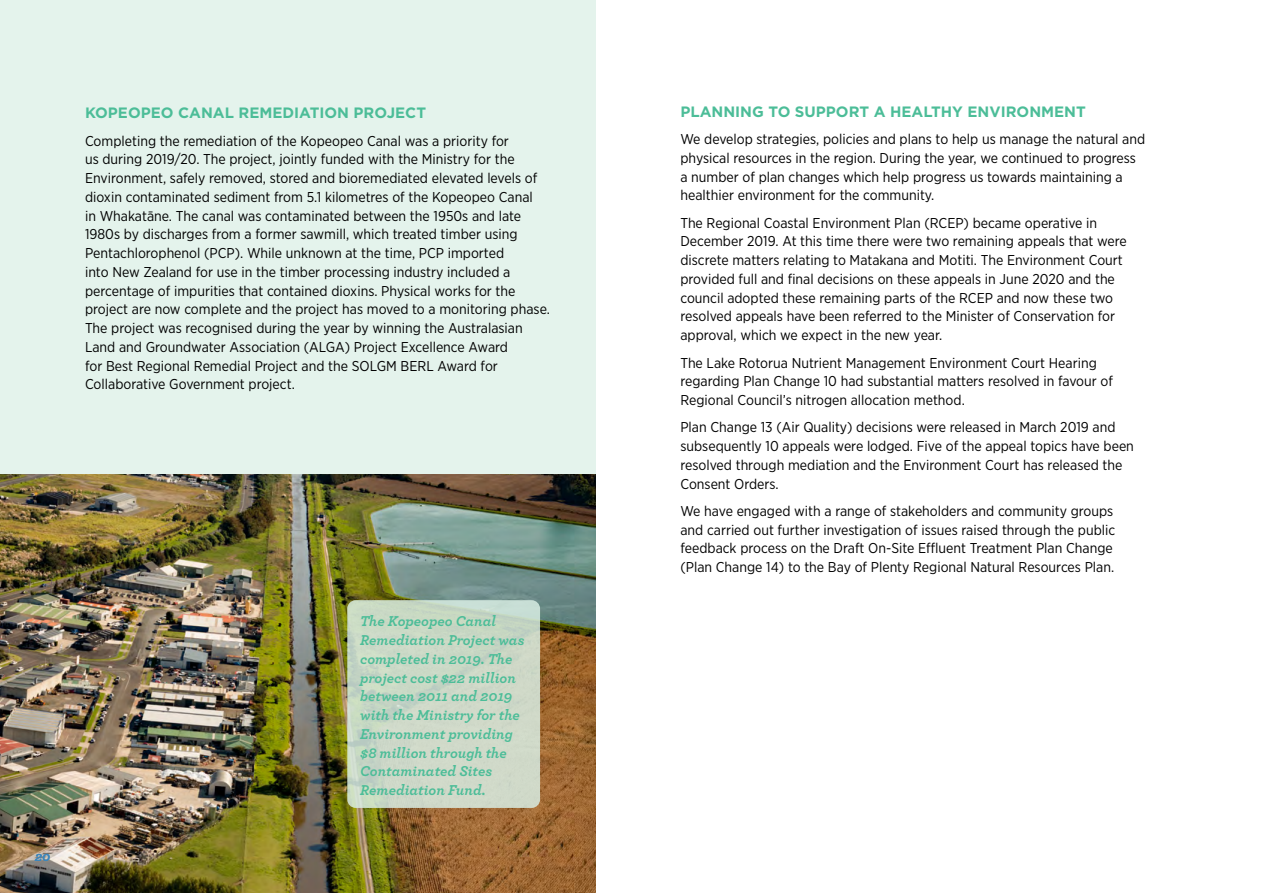
<style>
.page{position:relative;width:1263px;height:893px;background:#fff}
.page>*{position:absolute;margin:0;border:0;box-sizing:border-box;transform-origin:0 0}
.outcomes_pull_out_te{font:italic 700 15px/18.8px "Archer";color:#4cbd98}
.LTP_sub2{font:700 15px "Gotham";color:#4cbd98}
.Body_copy{font:14.25px/18.8px "Gotham Narrow";color:#000}
.t1{font:italic 700 13.5px "Archer";color:#3d86bb}
</style>
<div class="page">
<div style="left:0;top:0;width:595px;height:893px;background:#e4f3ec"></div>
<img style="left:0;top:474px;width:595px;height:419px">
<svg style="left:347px;top:600px;width:193px;height:208px;background:#cbd7c6"></svg>
<hr style="left:1262px;top:0;width:1px;height:893px;background:#d4ebf9">
<p class="LTP_sub2" style="left:85px;top:103px;width:342px">KOPEOPEO CANAL REMEDIATION PROJECT</p>
<p class="Body_copy" style="left:85px;top:131px;width:466px">Completing the remediation of the Kopeopeo Canal was a priority for<br>us during 2019/20. The project, jointly funded with the Ministry for the Environment, safely removed, stored and bioremediated elevated levels of dioxin contaminated sediment from 5.1 kilometres of the Kopeopeo Canal<br>in Whakatāne. The canal was contaminated between the 1950s and late 1980s by discharges from a former sawmill, which treated timber using Pentachlorophenol (PCP). While unknown at the time, PCP imported<br>into New Zealand for use in the timber processing industry included a percentage of impurities that contained dioxins. Physical works for the project are now complete and the project has moved to a monitoring phase.<br>The project was recognised during the year by winning the Australasian Land and Groundwater Association (ALGA) Project Excellence Award<br>for Best Regional Remedial Project and the SOLGM BERL Award for Collaborative Government project.</p>
<p class="t1" style="left:35px;top:846px;width:17px">20</p>
<p class="outcomes_pull_out_te" style="left:360px;top:611px;width:166px">The Kopeopeo Canal<br>Remediation Project was completed in 2019. The project cost $22 million between 2011 and 2019 with the Ministry for the<br>Environment providing $8 million through the<br>Contaminated Sites<br>Remediation Fund.</p>
<p class="LTP_sub2" style="left:680px;top:102px;width:407px">PLANNING TO SUPPORT A HEALTHY ENVIRONMENT</p>
<p class="Body_copy" style="left:680px;top:130px;width:466px">We develop strategies, policies and plans to help us manage the natural and physical resources in the region. During the year, we continued to progress a number of plan changes which help progress us towards maintaining a healthier environment for the community.</p>
<p class="Body_copy" style="left:680px;top:213px;width:448px">The Regional Coastal Environment Plan (RCEP) became operative in December 2019. At this time there were two remaining appeals that were discrete matters relating to Matakana and Motiti. The Environment Court provided full and final decisions on these appeals in June 2020 and the council adopted these remaining parts of the RCEP and now these two resolved appeals have been referred to the Minister of Conservation for approval, which we expect in the new year.</p>
<p class="Body_copy" style="left:680px;top:353px;width:434px">The Lake Rotorua Nutrient Management Environment Court Hearing regarding Plan Change 10 had substantial matters resolved in favour of<br>Regional Council’s nitrogen allocation method.</p>
<p class="Body_copy" style="left:680px;top:418px;width:455px">Plan Change 13 (Air Quality) decisions were released in March 2019 and subsequently 10 appeals were lodged. Five of the appeal topics have been resolved through mediation and the Environment Court has released the Consent Orders.</p>
<p class="Body_copy" style="left:680px;top:501px;width:436px">We have engaged with a range of stakeholders and community groups and carried out further investigation of issues raised through the public feedback process on the Draft On-Site Effluent Treatment Plan Change (Plan Change 14) to the Bay of Plenty Regional Natural Resources Plan.</p>
</div>
